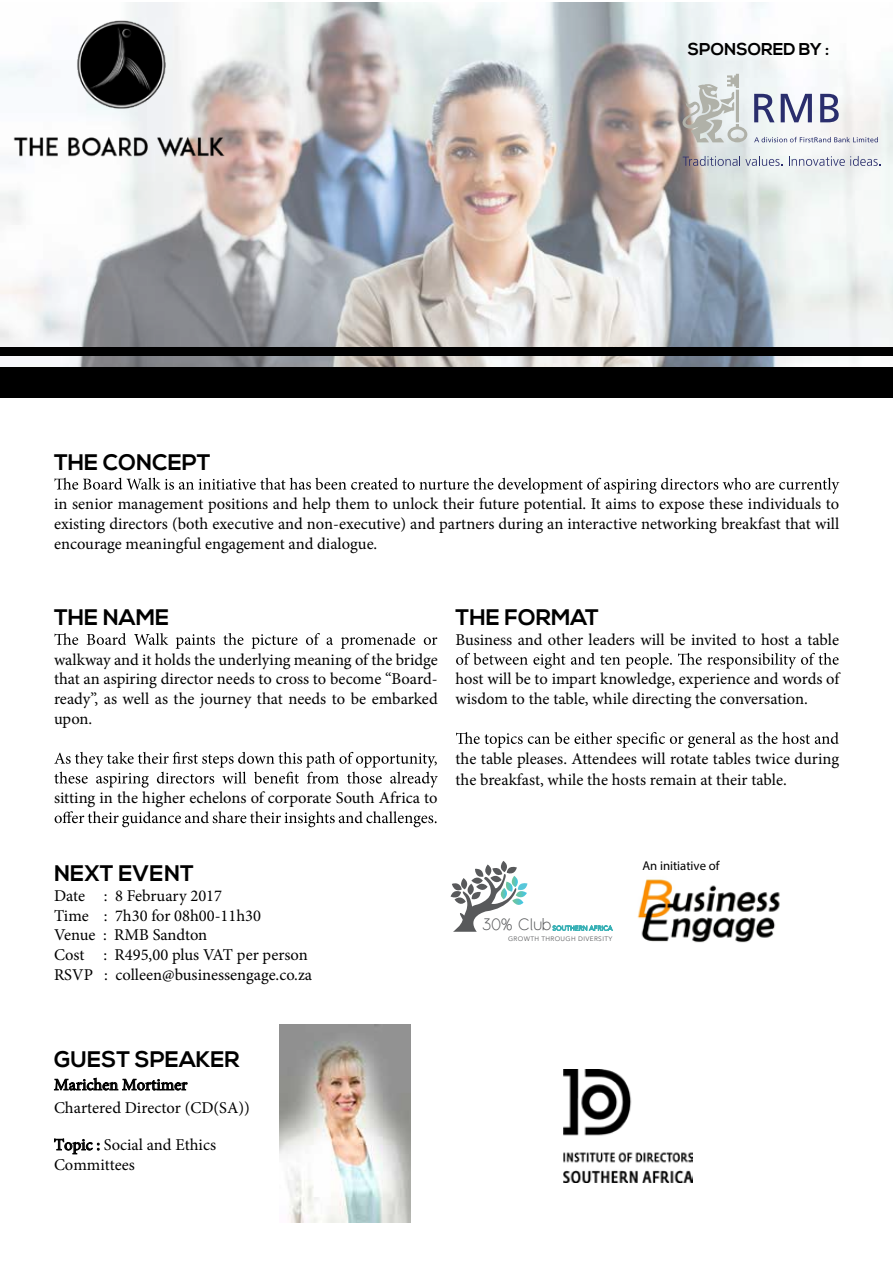
<style>
.page{position:relative;width:893px;height:1263px;background:#fff}
.page>*{position:absolute;margin:0;border:0;box-sizing:border-box;transform-origin:0 0}
.t1{font:700 22.5px "Nexa";color:#000}
.t2{font:700 17.1px "Nexa";color:#000}
.t3{font:16.5px/19.8px "Minion Pro";color:#000}
.t4{font:16.35px "Coamei";color:#58595b}
.t5{font:12.75px "Myriad Pro";color:#000}
.t6{font:6.45px "Avenir Next";letter-spacing:.055em;color:#58595b}
</style>
<div class="page">
<svg style="left:54px;top:478px;width:785px;height:16px"></svg>
<svg style="left:54px;top:633px;width:383px;height:16px"></svg>
<svg style="left:54px;top:752px;width:384px;height:36px"></svg>
<svg style="left:55px;top:811px;width:382px;height:16px"></svg>
<svg style="left:456px;top:653px;width:383px;height:16px"></svg>
<svg style="left:456px;top:732px;width:383px;height:16px"></svg>
<svg style="left:451px;top:861px;width:76px;height:71px"></svg>
<svg style="left:552px;top:925px;width:61px;height:6px"></svg>
<img style="left:563px;top:1069px;width:129px;height:113px">
<img style="left:637px;top:879px;width:143px;height:64px">
<svg style="left:54px;top:1138px;width:45px;height:16px"></svg>
<svg style="left:54px;top:1077px;width:134px;height:14px"></svg>
<svg style="left:0;top:2px;width:893px;height:366px"></svg>
<div style="left:0;top:368px;width:893px;height:30px;background:#000"></div>
<div style="left:0;top:347px;width:893px;height:9px;background:#000"></div>
<img style="left:9px;top:19px;width:238px;height:170px">
<svg style="left:683px;top:156px;width:99px;height:10px"></svg>
<svg style="left:789px;top:156px;width:91px;height:10px"></svg>
<svg style="left:754px;top:94px;width:85px;height:28px"></svg>
<svg style="left:679px;top:74px;width:68px;height:68px;background:#caccc9"></svg>
<svg style="left:754px;top:137px;width:124px;height:5px"></svg>
<img style="left:279px;top:1024px;width:131px;height:198px">
<p class="t2" style="left:688px;top:40px;width:143px">SPONSORED BY :</p>
<h1 class="t1" style="left:54px;top:449px;width:158px">THE CONCEPT</h1>
<p class="t3" style="left:54px;top:494px;width:787px;text-align:justify">in senior management positions and help them to unlock their future potential. It aims to expose these individuals to existing directors (both executive and non-executive) and partners during an interactive networking breakfast that will encourage meaningful engagement and dialogue.</p>
<h1 class="t1" style="left:54px;top:604px;width:117px">THE NAME</h1>
<p class="t3" style="left:54px;top:649px;width:385px;text-align:justify">walkway and it holds the underlying meaning of the bridge that an aspiring director needs to cross to become “Board&shy;ready”, as well as the journey that needs to be embarked upon.</p>
<p class="t3" style="left:54px;top:788px;width:385px">sitting in the higher echelons of corporate South Africa to</p>
<h1 class="t1" style="left:455px;top:604px;width:145px">THE FORMAT</h1>
<p class="t3" style="left:455px;top:630px;width:385px">Business and other leaders will be invited to host a table</p>
<p class="t3" style="left:455px;top:669px;width:385px">host will be to impart knowledge, experience and words of wisdom to the table, while directing the conversation.</p>
<p class="t3" style="left:455px;top:748px;width:385px;line-height:21.6px">the table pleases. Attendees will rotate tables twice during the breakfast, while the hosts remain at their table.</p>
<h1 class="t1" style="left:54px;top:860px;width:141px">NEXT EVENT</h1>
<p class="t3" style="left:54px;top:886px;width:260px">Date : 8 February 2017<br>Time : 7h30 for 08h00-11h30<br>Venue : RMB Sandton<br>Cost : R495,00 plus VAT per person<br>RSVP : colleen@businessengage.co.za</p>
<p class="t4" style="left:483px;top:916px;width:71px">30% Club</p>
<p class="t6" style="left:508px;top:934px;width:106px">GROWTH THROUGH DIVERSITY</p>
<p class="t5" style="left:642px;top:857px;width:79px">An initiative of</p>
<h1 class="t1" style="left:54px;top:1046px;width:187px">GUEST SPEAKER</h1>
<p class="t3" style="left:54px;top:1075px;width:135px">Marichen Mortimer</p>
<p class="t3" style="left:54px;top:1098px;width:197px">Chartered Director (CD(SA))</p>
<p class="t3" style="left:54px;top:1135px;width:164px">Topic : Social and Ethics<br>Committees</p>
</div>
